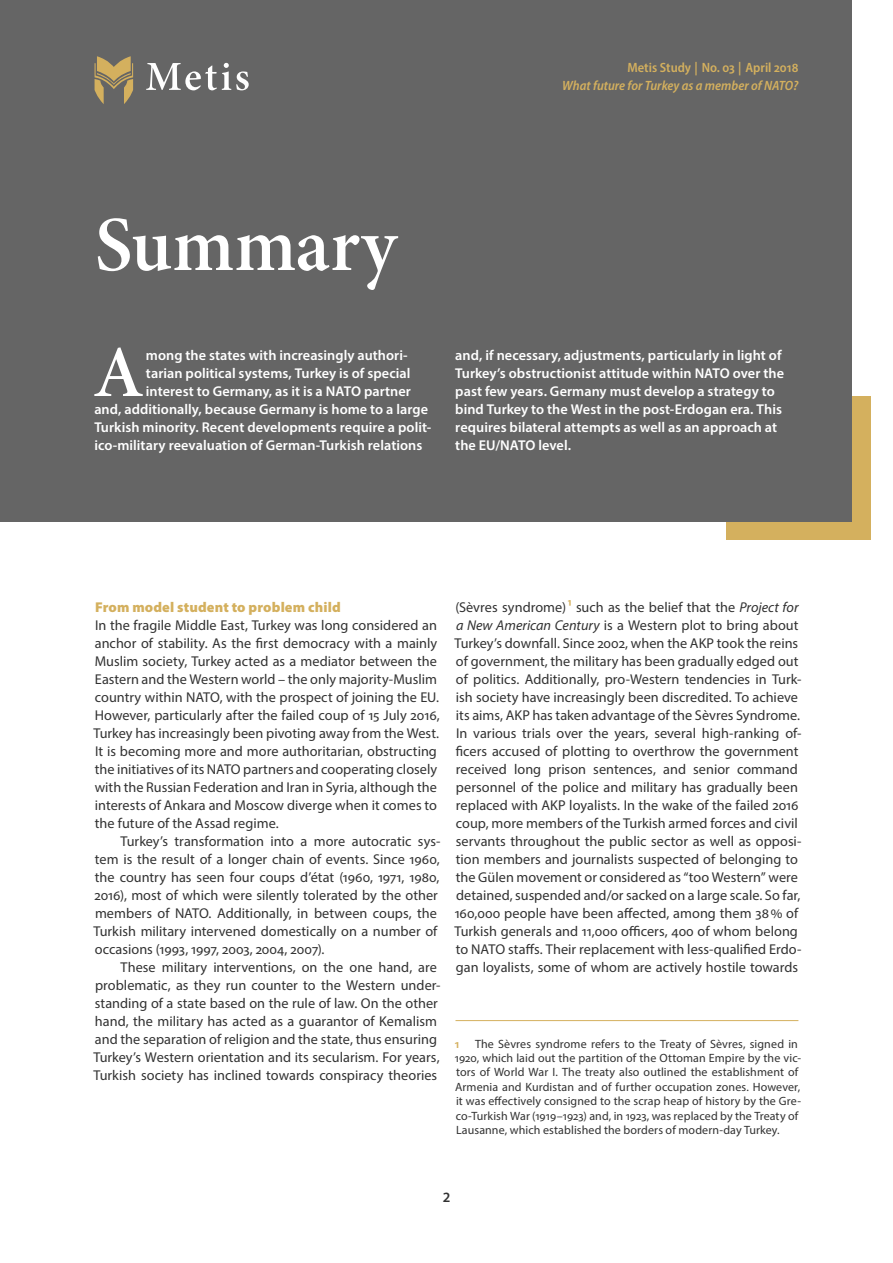
<style>
.page{position:relative;width:893px;height:1263px;background:#fff}
.page>*{position:absolute;margin:0;border:0;box-sizing:border-box;transform-origin:0 0}
.t1{font:600 78px "Minion 3 Subhead";color:#fff}
.t2{font:600 73.35px "Minion 3 Subhead";color:#fff}
.t3{font:14.25px/18px "Myriad Pro";color:#323232}
.t4{font:600 14.25px/18px "Myriad Pro";letter-spacing:.005em;color:#fff}
.t5{font:900 14.25px "Myriad Pro";letter-spacing:.01em;color:#d4b05e}
.t6{font:600 14.25px "Myriad Pro";color:#323232}
.t7{font:italic 600 semi-condensed 13.5px "Myriad Pro";color:#d4b05e}
.t8{font:600 semi-condensed 13.5px "Myriad Pro";color:#d4b05e}
.t9{font:12px/14.4px "Myriad Pro";letter-spacing:.005em;color:#323232}
.t10{font:600 12px "Myriad Pro";color:#d4b05e}
.s1{font-weight:600;color:#d4b05e}
.s2{font-style:italic}
</style>
<div class="page">
<div style="left:0;top:0;width:852px;height:522px;background:#656565"></div>
<div style="left:852px;top:396px;width:18px;height:144px;background:#d4b05e"></div>
<div style="left:726px;top:522px;width:144px;height:18px;background:#d4b05e"></div>
<hr style="left:455px;top:1020px;width:343px;height:1px;background:#d4b05e">
<svg style="left:94px;top:56px;width:39px;height:48px"></svg>
<svg style="left:146px;top:63px;width:103px;height:27px"></svg>
<p class="t8" style="left:627px;top:59px;width:172px">Metis Study | No. 03 | April 2018</p>
<p class="t7" style="left:562px;top:77px;width:238px">What future for Turkey as a member of NATO?</p>
<h1 class="t1" style="left:94px;top:191px;width:303px">Summary</h1>
<h2 class="t2" style="left:97px;top:322px;width:45px">A</h2>
<p class="t4" style="left:146px;top:346px;width:263px">mong the states with increasingly authori-</p>
<p class="t4" style="left:146px;top:364px;width:266px">tarian political systems, Turkey is of special</p>
<p class="t4" style="left:146px;top:382px;width:266px">interest to Germany, as it is a NATO partner</p>
<p class="t4" style="left:94px;top:400px;width:335px">and, additionally, because Germany is home to a large</p>
<p class="t4" style="left:94px;top:418px;width:338px">Turkish minority. Recent developments require a polit-</p>
<p class="t4" style="left:94px;top:436px;width:329px">ico-military reevaluation of German-Turkish relations</p>
<p class="t4" style="left:455px;top:346px;width:330px">and, if necessary, adjustments, particularly in light of Turkey’s obstructionist attitude within NATO over the past few years. Germany must develop a strategy to bind Turkey to the West in the post-Erdogan era. This requires bilateral attempts as well as an approach at the EU/NATO level.</p>
<p class="t5" style="left:95px;top:598px;width:247px">From model student to problem child</p>
<p class="t3" style="left:93px;top:616px;width:347px">In the fragile Middle East, Turkey was long considered an anchor of stability. As the first democracy with a mainly Muslim society, Turkey acted as a mediator between the Eastern and the Western world – the only majority-Muslim country within NATO, with the prospect of joining the EU.<br>However, particularly after the failed coup of 15 July 2016, Turkey has increasingly been pivoting away from the West.<br>It is becoming more and more authoritarian, obstructing the initiatives of its NATO partners and cooperating closely with the Russian Federation and Iran in Syria, although the interests of Ankara and Moscow diverge when it comes to the future of the Assad regime.</p>
<p class="t3" style="left:93px;top:832px;width:348px;text-indent:27px">Turkey’s transformation into a more autocratic sys&shy;tem is the result of a longer chain of events. Since 1960, the country has seen four coups d’état (1960, 1971, 1980, 2016), most of which were silently tolerated by the other members of NATO. Additionally, in between coups, the Turkish military intervened domestically on a number of occasions (1993, 1997, 2003, 2004, 2007).</p>
<p class="t3" style="left:93px;top:958px;width:348px;text-indent:27px">These military interventions, on the one hand, are problematic, as they run counter to the Western under&shy;standing of a state based on the rule of law. On the other hand, the military has acted as a guarantor of Kemalism and the separation of religion and the state, thus ensuring Turkey’s Western orientation and its secularism. For years, Turkish society has inclined towards conspiracy theories</p>
<p class="t3" style="left:454px;top:598px;width:348px">(Sèvres syndrome)<span class="s1">1</span> such as the belief that the <span class="s2">Project for a New American Century</span> is a Western plot to bring about Turkey’s downfall. Since 2002, when the AKP took the reins of government, the military has been gradually edged out of politics. Additionally, pro-Western tendencies in Turk&shy;ish society have increasingly been discredited. To achieve its aims, AKP has taken advantage of the Sèvres Syndrome.<br>In various trials over the years, several high-ranking of&shy;ficers accused of plotting to overthrow the government received long prison sentences, and senior command personnel of the police and military has gradually been replaced with AKP loyalists. In the wake of the failed 2016 coup, more members of the Turkish armed forces and civil servants throughout the public sector as well as opposi&shy;tion members and journalists suspected of belonging to the Gülen movement or considered as “too Western” were detained, suspended and/or sacked on a large scale. So far, 160,000 people have been affected, among them 38% of Turkish generals and 11,000 officers, 400 of whom belong to NATO staffs. Their replacement with less-qualified Erdo&shy;gan loyalists, some of whom are actively hostile towards</p>
<p class="t9" style="left:455px;top:1036px;width:347px;text-indent:20px">The Sèvres syndrome refers to the Treaty of Sèvres, signed in 1920, which laid out the partition of the Ottoman Empire by the vic&shy;tors of World War I. The treaty also outlined the establishment of Armenia and Kurdistan and of further occupation zones. However, it was effectively consigned to the scrap heap of history by the Gre&shy;co-Turkish War (1919–1923) and, in 1923, was replaced by the Treaty of Lausanne, which established the borders of modern-day Turkey.</p>
<p class="t10" style="left:455px;top:1036px;width:6px">1</p>
<p class="t6" style="left:442px;top:1188px;width:9px">2</p>
</div>
